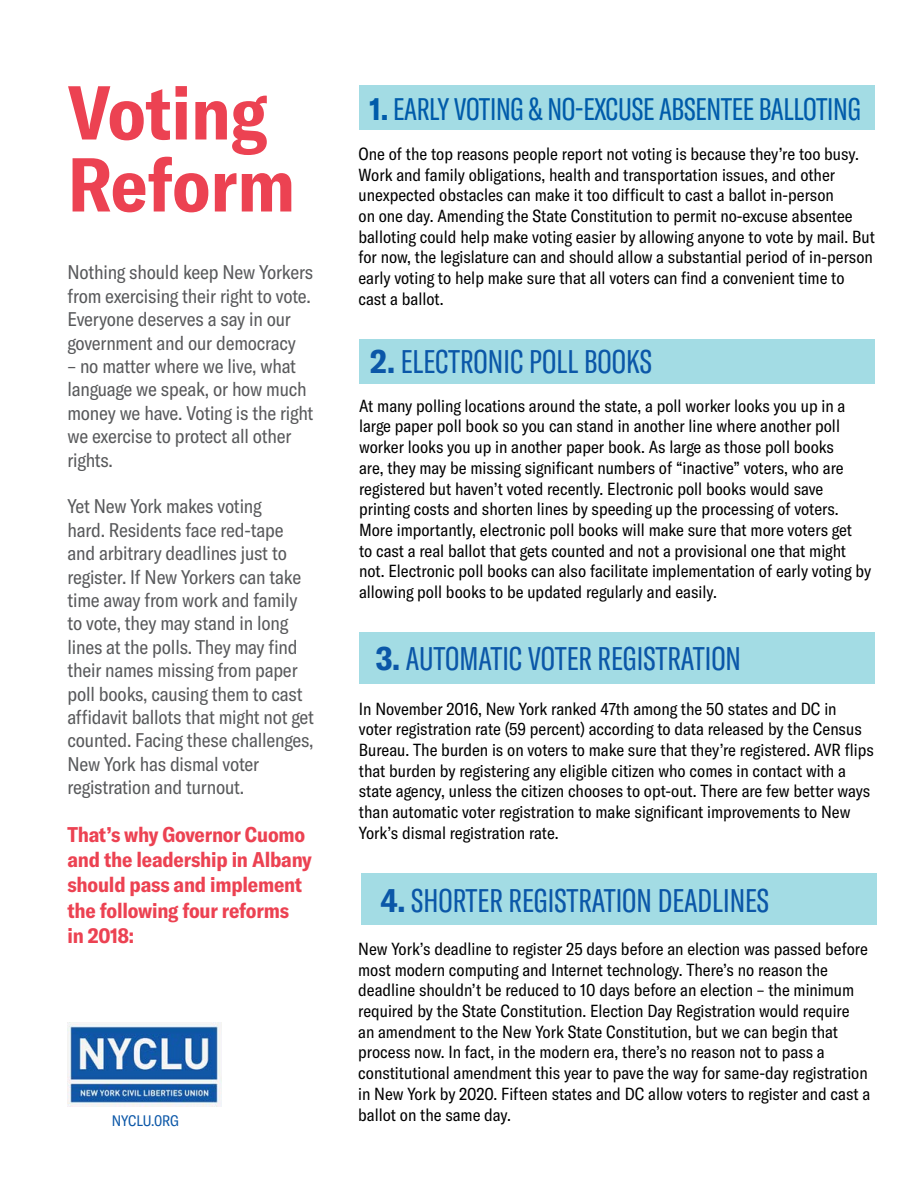
<style>
.page{position:relative;width:918px;height:1188px;background:#fff}
.page>*{position:absolute;margin:0;border:0;box-sizing:border-box;transform-origin:0 0}
.t1{font:700 condensed 75px/72px "GT America";color:#ec4252}
.t2{font:extra-condensed 32.25px "GT America";color:#0b57a8}
.t3{font:extra-condensed 30.75px "GT America";letter-spacing:-.01em;color:#005baa}
.t4{font:700 condensed 21px/25.2px "GT America";letter-spacing:-.01em;color:#ec4252}
.t5{font:condensed 19.5px/23.4px "GT America";letter-spacing:-.01em;color:#58595b}
.t6{font:condensed 17.25px/20.7px "GT America";color:#000}
.t7{font:condensed 15px "GT America";letter-spacing:-.005em;color:#0b57a8}
.s1{font-weight:700;font-stretch:condensed}
</style>
<div class="page">
<div style="left:361px;top:873px;width:516px;height:52px;background:#a3dce4"></div>
<div style="left:360px;top:85px;width:515px;height:44px;background:#a3dce4"></div>
<div style="left:360px;top:339px;width:515px;height:44px;background:#a3dce4"></div>
<img style="left:68px;top:1023px;width:154px;height:84px">
<div style="left:359px;top:633px;width:516px;height:51px;background:#a3dce4"></div>
<h1 class="t1" style="left:68px;top:76px;width:229px">Voting<br>Reform</h1>
<h3 class="t3" style="left:370px;top:91px;width:493px"><span class="s1">1.</span> EARLY VOTING &amp; NO-EXCUSE ABSENTEE BALLOTING</h3>
<p class="t6" style="left:358px;top:143px;width:518px">One of the top reasons people report not voting is because they’re too busy.<br>Work and family obligations, health and transportation issues, and other unexpected obstacles can make it too difficult to cast a ballot in-person<br>on one day. Amending the State Constitution to permit no-excuse absentee balloting could help make voting easier by allowing anyone to vote by mail. But for now, the legislature can and should allow a substantial period of in-person early voting to help make sure that all voters can find a convenient time to cast a ballot.</p>
<p class="t5" style="left:68px;top:261px;width:247px">Nothing should keep New Yorkers from exercising their right to vote.<br>Everyone deserves a say in our government and our democracy</p>
<p class="t5" style="left:68px;top:355px;width:247px">– no matter where we live, what language we speak, or how much money we have. Voting is the right we exercise to protect all other rights.</p>
<p class="t5" style="left:68px;top:495px;width:248px">Yet New York makes voting<br>hard. Residents face red-tape and arbitrary deadlines just to register. If New Yorkers can take time away from work and family to vote, they may stand in long lines at the polls. They may find their names missing from paper poll books, causing them to cast affidavit ballots that might not get counted. Facing these challenges,<br>New York has dismal voter registration and turnout.</p>
<p class="t4" style="left:68px;top:822px;width:246px">That’s why Governor Cuomo and the leadership in Albany should pass and implement the following four reforms<br>in 2018:</p>
<h2 class="t2" style="left:370px;top:343px;width:283px"><span class="s1">2.</span> ELECTRONIC POLL BOOKS</h2>
<p class="t6" style="left:359px;top:395px;width:514px">At many polling locations around the state, a poll worker looks you up in a large paper poll book so you can stand in another line where another poll worker looks you up in another paper book. As large as those poll books<br>are, they may be missing significant numbers of “inactive” voters, who are registered but haven’t voted recently. Electronic poll books would save printing costs and shorten lines by speeding up the processing of voters.<br>More importantly, electronic poll books will make sure that more voters get<br>to cast a real ballot that gets counted and not a provisional one that might not. Electronic poll books can also facilitate implementation of early voting by allowing poll books to be updated regularly and easily.</p>
<h2 class="t2" style="left:376px;top:640px;width:367px"><span class="s1">3.</span> AUTOMATIC VOTER REGISTRATION</h2>
<p class="t6" style="left:359px;top:698px;width:516px">In November 2016, New York ranked 47th among the 50 states and DC in voter registration rate (59 percent) according to data released by the Census Bureau. The burden is on voters to make sure that they’re registered. AVR flips that burden by registering any eligible citizen who comes in contact with a state agency, unless the citizen chooses to opt-out. There are few better ways than automatic voter registration to make significant improvements to New York’s dismal registration rate.</p>
<h2 class="t2" style="left:381px;top:882px;width:390px"><span class="s1">4.</span> SHORTER REGISTRATION DEADLINES</h2>
<p class="t6" style="left:358px;top:939px;width:514px">New York’s deadline to register 25 days before an election was passed before most modern computing and Internet technology. There’s no reason the deadline shouldn’t be reduced to 10 days before an election – the minimum required by the State Constitution. Election Day Registration would require<br>an amendment to the New York State Constitution, but we can begin that process now. In fact, in the modern era, there’s no reason not to pass a constitutional amendment this year to pave the way for same-day registration in New York by 2020. Fifteen states and DC allow voters to register and cast a ballot on the same day.</p>
<p class="t7" style="left:112px;top:1112px;width:69px">NYCLU.0RG</p>
</div>
